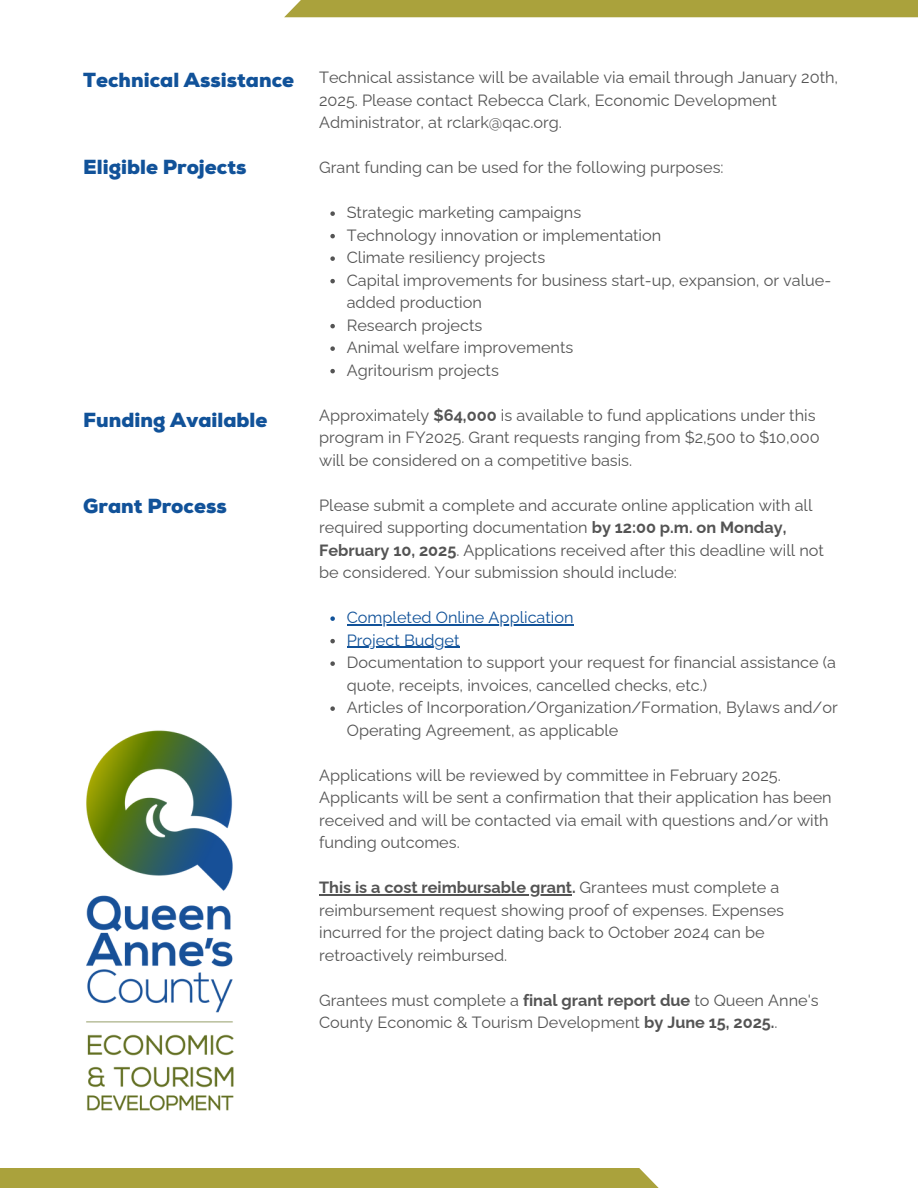
<style>
.page{position:relative;width:918px;height:1188px;background:#fff}
.page>*{position:absolute;margin:0;border:0;box-sizing:border-box;transform-origin:0 0}
.t1{font:900 20.4px "Nexa";color:#115299}
.t2{font:16.2px/22.5px "Raleway";color:#545454}
.t3{font:16.2px "Raleway";color:#115299}
.s1{font-weight:700}
</style>
<div class="page">
<svg style="left:330px;top:211px;width:5px;height:5px"></svg>
<svg style="left:330px;top:234px;width:5px;height:4px"></svg>
<svg style="left:330px;top:256px;width:5px;height:5px"></svg>
<svg style="left:330px;top:279px;width:5px;height:4px"></svg>
<svg style="left:330px;top:324px;width:5px;height:4px"></svg>
<svg style="left:330px;top:346px;width:5px;height:5px"></svg>
<svg style="left:330px;top:369px;width:5px;height:4px"></svg>
<svg style="left:330px;top:616px;width:5px;height:5px"></svg>
<hr style="left:347px;top:624px;width:227px;height:1px;background:#115299">
<svg style="left:330px;top:639px;width:5px;height:4px"></svg>
<hr style="left:347px;top:647px;width:113px;height:1px;background:#115299">
<svg style="left:330px;top:661px;width:5px;height:5px"></svg>
<svg style="left:330px;top:706px;width:5px;height:5px"></svg>
<hr style="left:319px;top:894px;width:253px;height:1px;background:#545454">
<div style="left:0;top:1168px;width:659px;height:20px;background:#aaa23c"></div>
<div style="left:284px;top:0;width:634px;height:17px;background:#aaa23c"></div>
<img style="left:86px;top:730px;width:148px;height:381px">
<p class="t1" style="left:83px;top:67px;width:212px">Technical Assistance</p>
<p class="t1" style="left:83px;top:154px;width:165px">Eligible Projects</p>
<p class="t1" style="left:83px;top:408px;width:186px">Funding Available</p>
<p class="t1" style="left:83px;top:494px;width:145px">Grant Process</p>
<p class="t2" style="left:319px;top:66px;width:521px">Technical assistance will be available via email through January 20th,<br>2025. Please contact Rebecca Clark, Economic Development<br>Administrator, at rclark@qac.org.</p>
<h1 class="t2" style="left:319px;top:156px;width:406px">Grant funding can be used for the following purposes:</h1>
<h1 class="t2" style="left:347px;top:201px;width:236px">Strategic marketing campaigns</h1>
<h1 class="t2" style="left:347px;top:224px;width:316px">Technology innovation or implementation</h1>
<h1 class="t2" style="left:347px;top:246px;width:200px">Climate resiliency projects</h1>
<p class="t2" style="left:347px;top:269px;width:486px">Capital improvements for business start-up, expansion, or value&shy;added production</p>
<p class="t2" style="left:347px;top:314px;width:137px">Research projects</p>
<p class="t2" style="left:347px;top:336px;width:228px">Animal welfare improvements</p>
<p class="t2" style="left:347px;top:359px;width:154px">Agritourism projects</p>
<p class="t2" style="left:319px;top:404px;width:502px">Approximately <span class="s1">$64,000</span> is available to fund applications under this program in FY2025. Grant requests ranging from $2,500 to $10,000 will be considered on a competitive basis.</p>
<p class="t2" style="left:319px;top:494px;width:506px">Please submit a complete and accurate online application with all required supporting documentation <span class="s1">by 12:00 p.m. on Monday, February 10, 2025</span>. Applications received after this deadline will not be considered. Your submission should include:</p>
<p class="t3" style="left:347px;top:608px;width:228px">Completed Online Application</p>
<p class="t3" style="left:347px;top:630px;width:114px">Project Budget</p>
<p class="t2" style="left:347px;top:651px;width:491px">Documentation to support your request for financial assistance (a quote, receipts, invoices, cancelled checks, etc.)</p>
<p class="t2" style="left:347px;top:696px;width:493px">Articles of Incorporation/Organization/Formation, Bylaws and/or<br>Operating Agreement, as applicable</p>
<p class="t2" style="left:319px;top:764px;width:514px">Applications will be reviewed by committee in February 2025.<br>Applicants will be sent a confirmation that their application has been received and will be contacted via email with questions and/or with funding outcomes.</p>
<p class="t2" style="left:319px;top:876px;width:466px"><span class="s1">This is a cost reimbursable grant.</span> Grantees must complete a reimbursement request showing proof of expenses. Expenses incurred for the project dating back to October 2024 can be retroactively reimbursed.</p>
<p class="t2" style="left:319px;top:989px;width:501px">Grantees must complete a <span class="s1">final grant report due</span> to Queen Anne's<br>County Economic &amp; Tourism Development <span class="s1">by June 15, 2025.</span>.</p>
</div>
